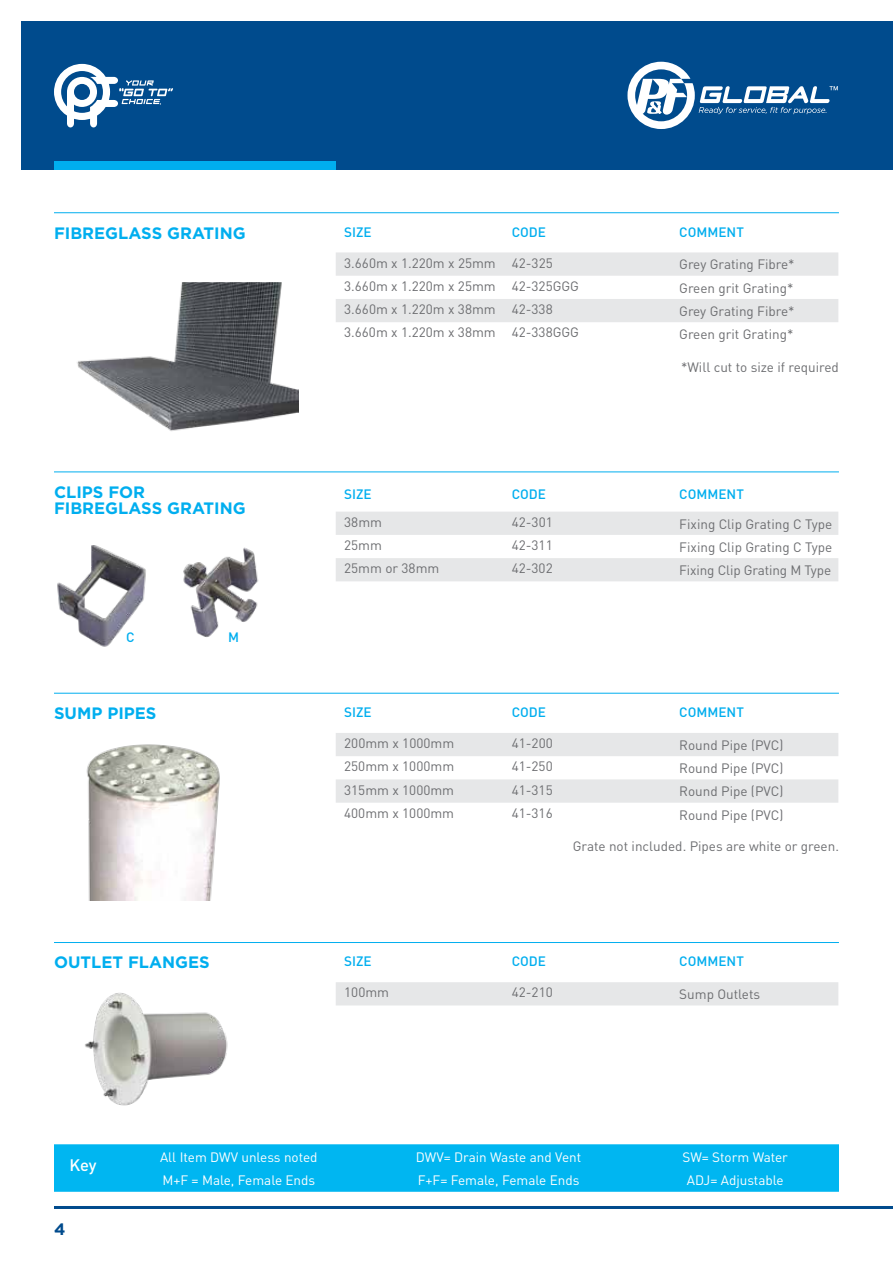
<style>
.page{position:relative;width:893px;height:1263px;background:#fff}
.page>*{position:absolute;margin:0;border:0;box-sizing:border-box;transform-origin:0 0}
.t1{font:700 16.5px/15.8px "Gotham";color:#00aeef}
.t2{font:500 16.5px "DIN";color:#fff}
.t3{font:700 16.5px "Gotham";color:#004b8d}
.t4{font:13.5px "DIN";color:#6d6e71}
.t5{font:13.5px "DIN";color:#fff}
.t6{font:500 13.5px "DIN";color:#00aeef}
</style>
<div class="page">
<div style="left:54px;top:1144px;width:785px;height:48px;background:#00b6f1"></div>
<hr style="left:54px;top:1206px;width:839px;height:3px;background:#004b8d">
<div style="left:21px;top:21px;width:872px;height:149px;background:#004b8d"></div>
<div style="left:54px;top:162px;width:281px;height:8px;background:#00aeef"></div>
<svg style="left:627px;top:62px;width:211px;height:67px"></svg>
<svg style="left:54px;top:64px;width:119px;height:63px"></svg>
<svg style="left:336px;top:252px;width:502px;height:70px"></svg>
<hr style="left:54px;top:212px;width:785px;height:1px;background:#00aeef">
<svg style="left:336px;top:512px;width:502px;height:69px"></svg>
<hr style="left:54px;top:471px;width:785px;height:1px;background:#00aeef">
<img style="left:183px;top:547px;width:76px;height:90px">
<img style="left:57px;top:545px;width:89px;height:102px">
<img style="left:77px;top:282px;width:221px;height:149px">
<div style="left:336px;top:982px;width:502px;height:23px;background:#e6e7e8"></div>
<hr style="left:54px;top:942px;width:785px;height:1px;background:#00aeef">
<img style="left:85px;top:993px;width:143px;height:113px">
<svg style="left:336px;top:733px;width:502px;height:70px"></svg>
<hr style="left:54px;top:693px;width:785px;height:1px;background:#00aeef">
<img style="left:86px;top:744px;width:134px;height:156px">
<p class="t1" style="left:54px;top:225px;width:193px">FIBREGLASS GRATING</p>
<p class="t6" style="left:344px;top:223px;width:29px">SIZE</p>
<p class="t6" style="left:512px;top:223px;width:36px">CODE</p>
<p class="t6" style="left:679px;top:223px;width:66px">COMMENT</p>
<p class="t4" style="left:344px;top:254px;width:210px">3.660m x 1.220m x 25mm 42-325</p>
<p class="t4" style="left:679px;top:256px;width:117px">Grey Grating Fibre*</p>
<p class="t4" style="left:344px;top:278px;width:236px">3.660m x 1.220m x 25mm 42-325GGG</p>
<p class="t4" style="left:679px;top:279px;width:116px">Green grit Grating*</p>
<p class="t4" style="left:344px;top:301px;width:210px">3.660m x 1.220m x 38mm 42-338</p>
<p class="t4" style="left:679px;top:303px;width:117px">Grey Grating Fibre*</p>
<p class="t4" style="left:344px;top:324px;width:236px">3.660m x 1.220m x 38mm 42-338GGG</p>
<p class="t4" style="left:679px;top:326px;width:116px">Green grit Grating*</p>
<p class="t4" style="left:681px;top:359px;width:159px">*Will cut to size if required</p>
<p class="t1" style="left:54px;top:484px;width:193px">CLIPS FOR<br>FIBREGLASS GRATING</p>
<p class="t6" style="left:344px;top:485px;width:29px">SIZE</p>
<p class="t6" style="left:512px;top:485px;width:36px">CODE</p>
<p class="t6" style="left:679px;top:485px;width:66px">COMMENT</p>
<p class="t4" style="left:344px;top:513px;width:39px">38mm</p>
<p class="t4" style="left:512px;top:513px;width:42px">42-301</p>
<p class="t4" style="left:679px;top:515px;width:154px">Fixing Clip Grating C Type</p>
<p class="t4" style="left:344px;top:537px;width:39px">25mm</p>
<p class="t4" style="left:512px;top:537px;width:42px">42-311</p>
<p class="t4" style="left:679px;top:538px;width:154px">Fixing Clip Grating C Type</p>
<p class="t4" style="left:344px;top:560px;width:97px">25mm or 38mm</p>
<p class="t4" style="left:512px;top:560px;width:42px">42-302</p>
<p class="t4" style="left:679px;top:562px;width:153px">Fixing Clip Grating M Type</p>
<p class="t6" style="left:126px;top:628px;width:10px">C</p>
<p class="t6" style="left:228px;top:628px;width:12px">M</p>
<p class="t1" style="left:54px;top:705px;width:104px">SUMP PIPES</p>
<p class="t6" style="left:344px;top:703px;width:29px">SIZE</p>
<p class="t6" style="left:512px;top:703px;width:36px">CODE</p>
<p class="t6" style="left:679px;top:703px;width:66px">COMMENT</p>
<p class="t4" style="left:344px;top:735px;width:111px">200mm x 1000mm</p>
<p class="t4" style="left:512px;top:735px;width:42px">41-200</p>
<p class="t4" style="left:679px;top:737px;width:106px">Round Pipe (PVC)</p>
<p class="t4" style="left:344px;top:758px;width:111px">250mm x 1000mm</p>
<p class="t4" style="left:512px;top:758px;width:42px">41-250</p>
<p class="t4" style="left:679px;top:760px;width:106px">Round Pipe (PVC)</p>
<p class="t4" style="left:344px;top:781px;width:111px">315mm x 1000mm</p>
<p class="t4" style="left:512px;top:781px;width:42px">41-315</p>
<p class="t4" style="left:679px;top:783px;width:106px">Round Pipe (PVC)</p>
<p class="t4" style="left:344px;top:804px;width:111px">400mm x 1000mm</p>
<p class="t4" style="left:512px;top:804px;width:42px">41-316</p>
<p class="t4" style="left:679px;top:806px;width:106px">Round Pipe (PVC)</p>
<p class="t4" style="left:573px;top:838px;width:268px">Grate not included. Pipes are white or green.</p>
<p class="t1" style="left:54px;top:954px;width:157px">OUTLET FLANGES</p>
<p class="t6" style="left:344px;top:953px;width:29px">SIZE</p>
<p class="t6" style="left:512px;top:953px;width:36px">CODE</p>
<p class="t6" style="left:679px;top:953px;width:66px">COMMENT</p>
<p class="t4" style="left:344px;top:984px;width:46px">100mm</p>
<p class="t4" style="left:512px;top:984px;width:42px">42-210</p>
<p class="t4" style="left:679px;top:986px;width:82px">Sump Outlets</p>
<p class="t2" style="left:69px;top:1154px;width:29px">Key</p>
<p class="t3" style="left:54px;top:1218px;width:13px">4</p>
<p class="t5" style="left:160px;top:1148px;width:159px">All Item DWV unless noted</p>
<p class="t5" style="left:416px;top:1148px;width:167px">DWV= Drain Waste and Vent</p>
<p class="t5" style="left:682px;top:1148px;width:107px">SW= Storm Water</p>
<p class="t5" style="left:162px;top:1172px;width:154px">M+F = Male, Female Ends</p>
<p class="t5" style="left:418px;top:1172px;width:163px">F+F= Female, Female Ends</p>
<p class="t5" style="left:687px;top:1172px;width:98px">ADJ= Adjustable</p>
</div>
